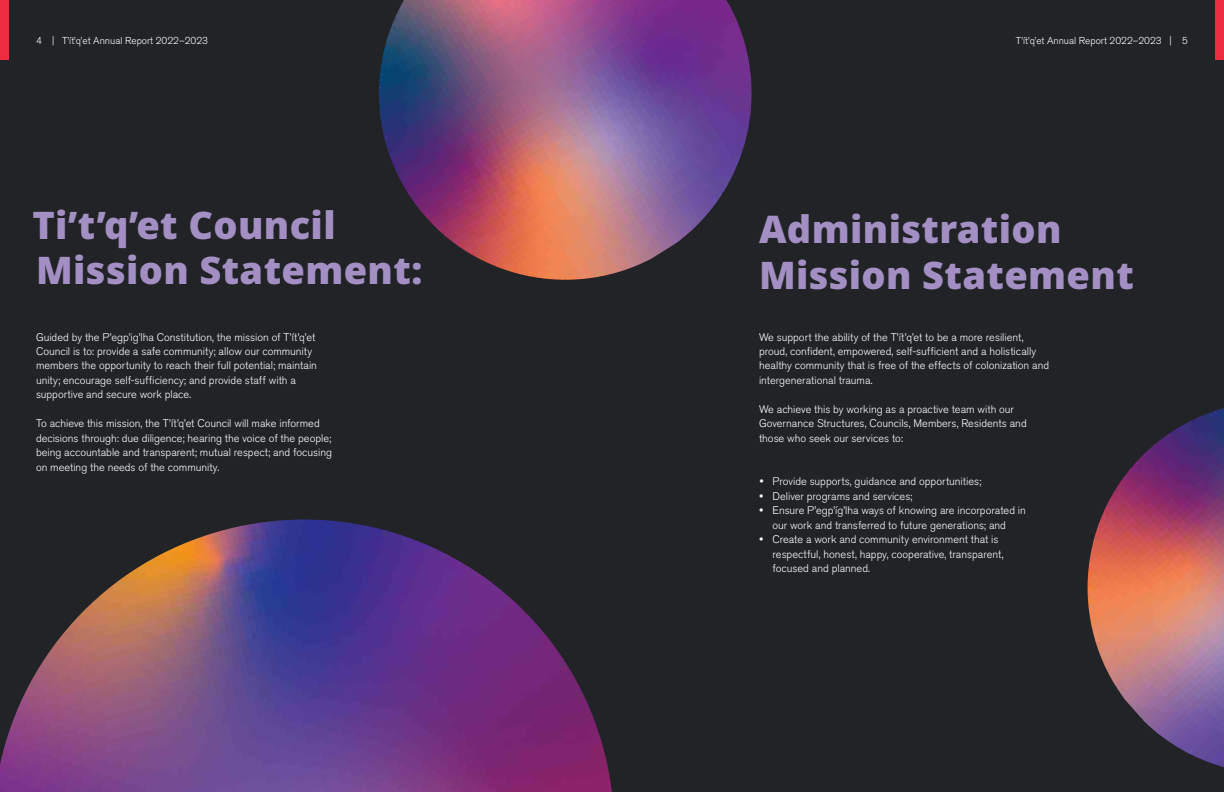
<style>
.page{position:relative;width:1224px;height:792px;background:#212326}
.page>*{position:absolute;margin:0;border:0;box-sizing:border-box;transform-origin:0 0}
.t1{font:900 38px/45.6px "Noto Sans";letter-spacing:.01em;color:#a38fc3}
.t2{font:300 11px/14.5px "Akzidenz Grotesk Pro";color:#fff}
.t3{font:300 10px "Akzidenz Grotesk Pro";color:#fff}
</style>
<div class="page">
<div style="left:1215px;top:0;width:9px;height:59px;background:#ee2c3f"></div>
<div style="left:0;top:0;width:9px;height:59px;background:#ee2c3f"></div>
<img style="left:379px;top:0;width:373px;height:280px">
<img style="left:1087px;top:408px;width:137px;height:359px">
<img style="left:0;top:519px;width:612px;height:273px">
<p class="t3" style="left:36px;top:34px;width:174px">4 | T’ít’q’et Annual Report 2022–2023</p>
<p class="t3" style="left:1016px;top:34px;width:174px">T’ít’q’et Annual Report 2022–2023 | 5</p>
<h1 class="t1" style="left:32px;top:202px;width:391px">Ti’t’q’et Council<br>Mission Statement:</h1>
<p class="t2" style="left:36px;top:329px;width:282px">Guided by the P’egp’ig’lha Constitution, the mission of T’Ít’q’et Council is to: provide a safe community; allow our community members the opportunity to reach their full potential; maintain unity; encourage self-sufficiency; and provide staff with a supportive and secure work place.</p>
<p class="t2" style="left:36px;top:416px;width:298px">To achieve this mission, the T’Ít’q’et Council will make informed decisions through: due diligence; hearing the voice of the people; being accountable and transparent; mutual respect; and focusing on meeting the needs of the community.</p>
<h1 class="t1" style="left:759px;top:206px;width:376px">Administration<br>Mission Statement</h1>
<p class="t2" style="left:759px;top:329px;width:292px">We support the ability of the T’ít’q’et to be a more resilient, proud, confident, empowered, self-sufficient and a holistically healthy community that is free of the effects of colonization and intergenerational trauma.</p>
<p class="t2" style="left:759px;top:402px;width:269px">We achieve this by working as a proactive team with our<br>Governance Structures, Councils, Members, Residents and those who seek our services to:</p>
<p class="t2" style="left:759px;top:474px;width:224px">• Provide supports, guidance and opportunities;</p>
<p class="t2" style="left:759px;top:489px;width:155px">• Deliver programs and services;</p>
<p class="t2" style="left:759px;top:503px;width:268px;text-align:center">• Ensure P’egp’íg’lha ways of knowing are incorporated in our work and transferred to future generations; and</p>
<p class="t2" style="left:772px;top:532px;width:233px;text-indent:-13px">• Create a work and community environment that is respectful, honest, happy, cooperative, transparent, focused and planned.</p>
</div>
